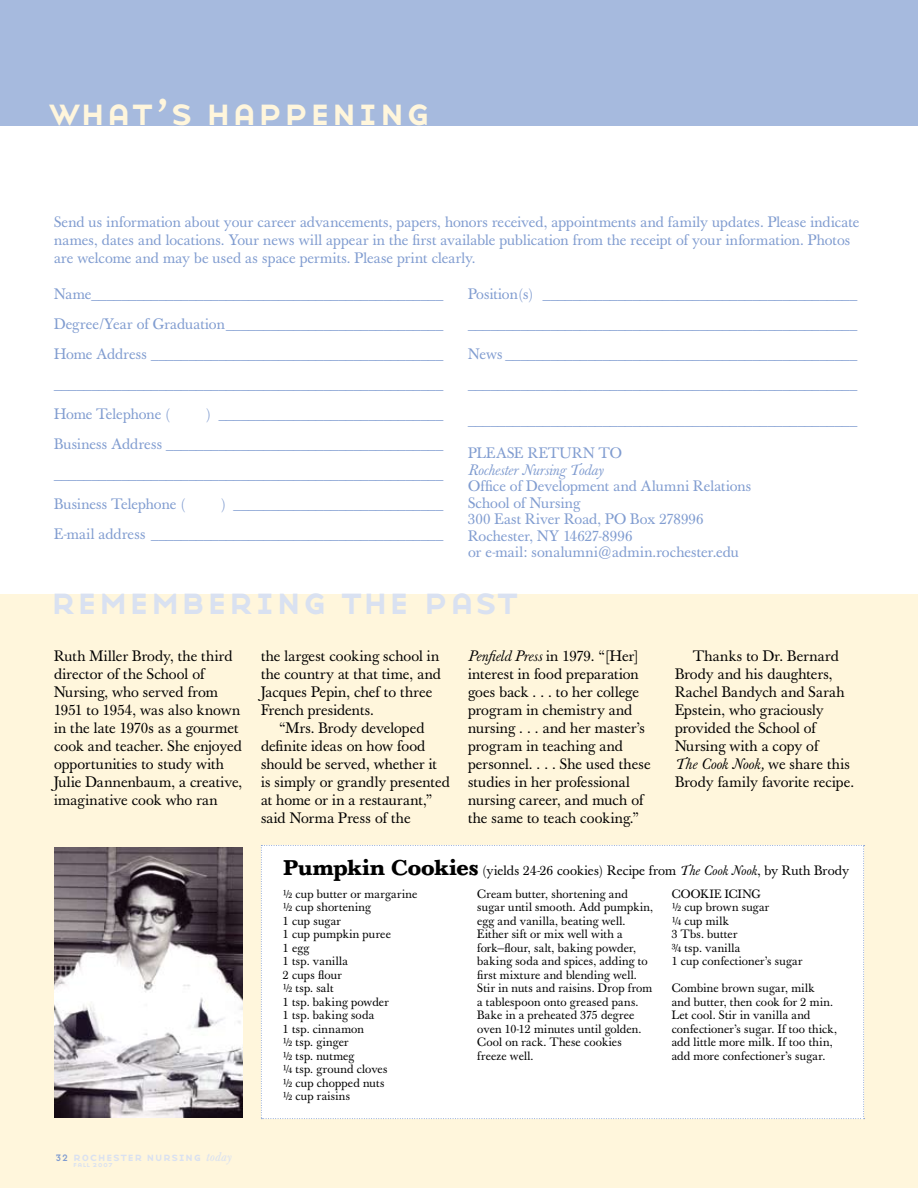
<style>
.page{position:relative;width:918px;height:1188px;background:#fff}
.page>*{position:absolute;margin:0;border:0;box-sizing:border-box;transform-origin:0 0}
.t1{font:39px "Base Nine Small Caps";color:#d9e1f1}
.t2{font:39px "Base Nine Small Caps";color:#fff6dc}
.t3{font:15px/30px "Baskerville";letter-spacing:.005em;color:#809cd0;text-align:justify}
.t4{font:15px/18px "Baskerville";letter-spacing:.005em;color:#000}
.t5{font:italic 15px "Baskerville";letter-spacing:.01em;color:#809cd0}
.t6{font:13.5px "Baskerville";letter-spacing:.005em;color:#000}
.t7{font:12px/13.5px "Baskerville";letter-spacing:.015em;color:#000}
.t8{font:12px "Base Nine Small Caps";letter-spacing:.02em;color:#d9e1f1}
.t9{font:7.5px "Base Nine Small Caps";letter-spacing:.035em;color:#d9e1f1}
.s1{font-style:italic}
.s2{font-family:"Baskerville BE";font-weight:700;font-size:21px}
.s3{font-family:"Base Nine";font-size:9.75px;color:#809cd0}
.s4{font-family:"Baskerville BE";font-style:italic}
</style>
<div class="page">
<div style="left:0;top:0;width:918px;height:125px;background:#a6bade"></div>
<div style="left:0;top:594px;width:918px;height:594px;background:#fff6dc"></div>
<div style="left:261px;top:845px;width:604px;height:274px;background:#fff"></div>
<img style="left:54px;top:848px;width:189px;height:269px">
<h1 class="t2" style="left:50px;top:84px;width:383px">what’s happening</h1>
<p class="t3" style="left:54px;top:214px;width:807px;line-height:18px;text-align:left">Send us information about your career advancements, papers, honors received, appointments and family updates. Please indicate names, dates and locations. Your news will appear in the first available publication from the receipt of your information. Photos are welcome and may be used as space permits. Please print clearly.</p>
<p class="t3" style="left:54px;top:280px;width:391px">Name_______________________________________________ Degree/Year of Graduation_____________________________ Home Address _______________________________________ ____________________________________________________ Home Telephone (</p>
<p class="t3" style="left:468px;top:280px;width:391px">Position(s) __________________________________________ ____________________________________________________ News _______________________________________________ ____________________________________________________</p>
<p class="t3" style="left:468px;top:406px;width:391px">____________________________________________________</p>
<p class="t3" style="left:468px;top:439px;width:19px">Please</p>
<p class="t3" style="left:528px;top:439px;width:24px">Return</p>
<p class="t3" style="left:599px;top:439px;width:20px">To</p>
<p class="t5" style="left:468px;top:461px;width:137px">Rochester Nursing Today</p>
<p class="t3" style="left:468px;top:478px;width:285px;line-height:16.5px;text-align:left">Office of Development and Alumni Relations School of Nursing<br>300 East River Road, PO Box 278996<br>Rochester, NY 14627-8996<br>or e-mail: sonalumni@admin.rochester.edu</p>
<h1 class="t1" style="left:50px;top:573px;width:470px">remembering the past</h1>
<p class="t3" style="left:54px;top:400px;width:391px;text-indent:152px">) ______________________________ Business Address _____________________________________ ____________________________________________________ Business Telephone (</p>
<p class="t3" style="left:54px;top:490px;width:391px;text-align:right">) ____________________________<br>E-mail address _______________________________________</p>
<p class="t4" style="left:468px;top:647px;width:184px"><span class="s1">Penfield Press</span> in 1979. “[Her] interest in food preparation goes back . . . to her college program in chemistry and nursing . . . and her master’s program in teaching and personnel. . . . She used these studies in her professional nursing career, and much of the same to teach cooking.”</p>
<p class="t4" style="left:675px;top:647px;width:181px;text-indent:18px">Thanks to Dr. Bernard<br>Brody and his daughters,<br>Rachel Bandych and Sarah<br>Epstein, who graciously provided the School of<br>Nursing with a copy of<br><span class="s1">The Cook Nook,</span> we share this<br>Brody family favorite recipe.</p>
<p class="t6" style="left:284px;top:863px;width:567px"><span class="s2">Pumpkin Cookies</span> (yields 24-26 cookies) Recipe from <span class="s1">The Cook Nook</span>, by Ruth Brody</p>
<p class="t7" style="left:283px;top:887px;width:136px">½ cup butter or margarine ½ cup shortening<br>1 cup sugar<br>1 cup pumpkin puree<br>1 egg<br>1 tsp. vanilla<br>2 cups flour<br>½ tsp. salt<br>1 tsp. baking powder<br>1 tsp. baking soda<br>1 tsp. cinnamon<br>½ tsp. ginger<br>½ tsp. nutmeg<br>¼ tsp. ground cloves<br>½ cup chopped nuts<br>½ cup raisins</p>
<p class="t7" style="left:477px;top:887px;width:177px">Cream butter, shortening and sugar until smooth. Add pumpkin, egg and vanilla, beating well.<br>Either sift or mix well with a fork—flour, salt, baking powder, baking soda and spices, adding to first mixture and blending well.<br>Stir in nuts and raisins. Drop from a tablespoon onto greased pans.<br>Bake in a preheated 375 degree oven 10-12 minutes until golden.<br>Cool on rack. These cookies freeze well.</p>
<p class="t7" style="left:672px;top:887px;width:132px">COOKIE ICING<br>½ cup brown sugar<br>¼ cup milk<br>3 Tbs. butter<br>¾ tsp. vanilla<br>1 cup confectioner’s sugar</p>
<p class="t4" style="left:54px;top:647px;width:190px">Ruth Miller Brody, the third director of the School of<br>Nursing, who served from<br>1951 to 1954, was also known in the late 1970s as a gourmet cook and teacher. She enjoyed opportunities to study with<br>Julie Dannenbaum, a creative, imaginative cook who ran</p>
<p class="t4" style="left:261px;top:647px;width:181px">the largest cooking school in the country at that time, and<br>Jacques Pepin, chef to three<br>French presidents.</p>
<p class="t4" style="left:261px;top:719px;width:190px;text-indent:18px">“Mrs. Brody developed definite ideas on how food should be served, whether it is simply or grandly presented at home or in a restaurant,” said Norma Press of the</p>
<p class="t7" style="left:672px;top:982px;width:167px">Combine brown sugar, milk<br>and butter, then cook for 2 min.<br>Let cool. Stir in vanilla and confectioner’s sugar. If too thick, add little more milk. If too thin, add more confectioner’s sugar.</p>
<p class="t8" style="left:55px;top:1148px;width:177px"><span class="s3">32</span> rochester nursing <span class="s4">today</span></p>
<p class="t9" style="left:73px;top:1159px;width:42px">fall 2007</p>
</div>
